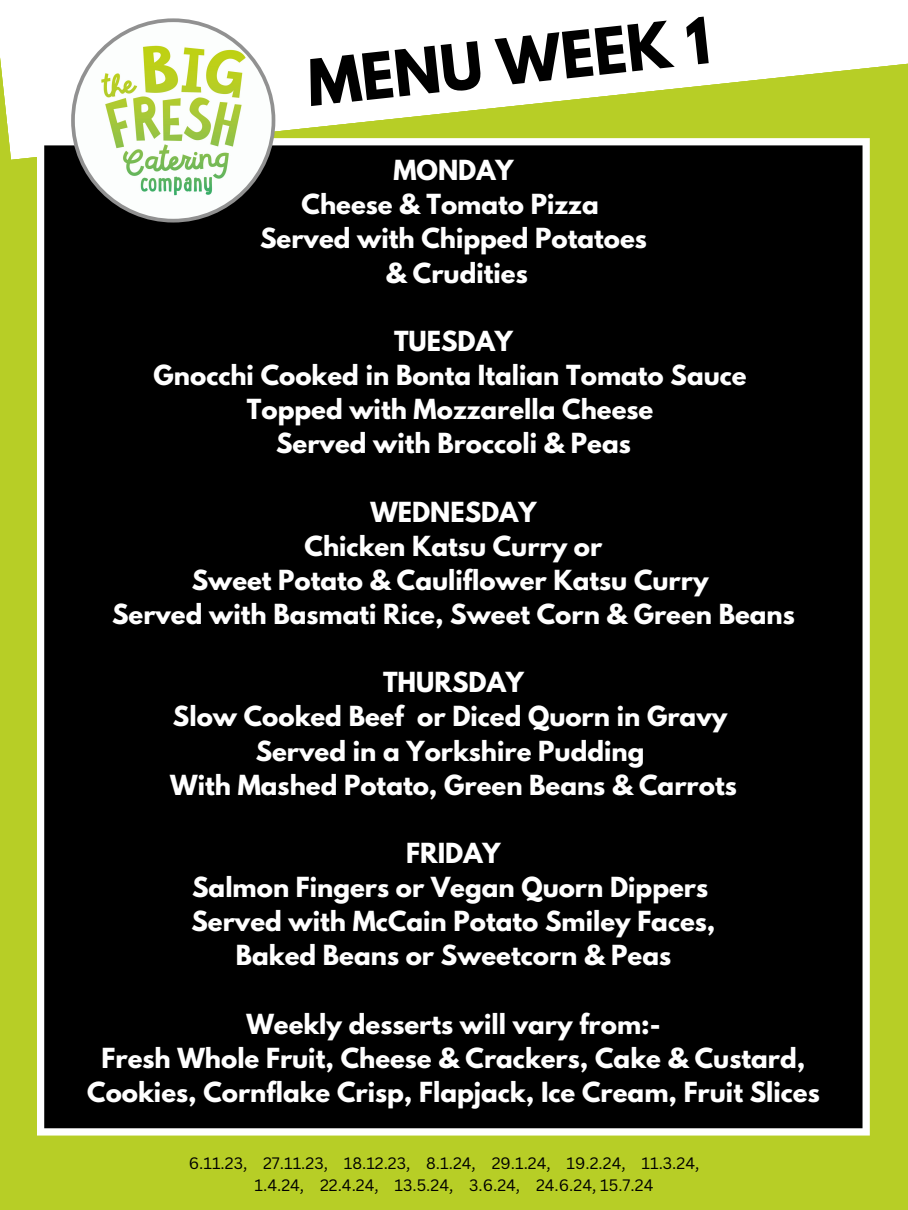
<style>
.page{position:relative;width:908px;height:1210px;background:#fff}
.page>*{position:absolute;margin:0;border:0;box-sizing:border-box;transform-origin:0 0}
.t1{font:700 56.7px "League Spartan";color:#000}
.t2{font:700 24.5px/34.1px "League Spartan";color:#fff;text-align:center}
.t3{font:16.1px "Canva Sans";color:#000}
</style>
<div class="page">
<div style="left:0;top:0;width:907px;height:1210px;background:#b7ce26"></div>
<svg style="left:0;top:0;width:907px;height:160px;fill:#fff"></svg>
<div style="left:37px;top:138px;width:832px;height:997px;background:#000"></div>
<svg style="left:71px;top:18px;width:204px;height:204px;background:#cad3b8"></svg>
<p class="t1" style="left:305px;top:55px;width:405px;rotate:-6deg">MENU WEEK 1</p>
<p class="t2" style="left:393px;top:156px;width:122px">MONDAY</p>
<p class="t2" style="left:301px;top:190px;width:298px">Cheese &amp; Tomato Pizza</p>
<p class="t2" style="left:260px;top:225px;width:388px">Served with Chipped Potatoes</p>
<p class="t2" style="left:386px;top:259px;width:143px">&amp; Crudities</p>
<p class="t2" style="left:394px;top:327px;width:120px">TUESDAY</p>
<p class="t2" style="left:154px;top:361px;width:594px">Gnocchi Cooked in Bonta Italian Tomato Sauce</p>
<p class="t2" style="left:247px;top:395px;width:408px">Topped with Mozzarella Cheese</p>
<p class="t2" style="left:276px;top:429px;width:356px">Served with Broccoli &amp; Peas</p>
<p class="t2" style="left:370px;top:498px;width:167px">WEDNESDAY</p>
<p class="t2" style="left:304px;top:532px;width:299px">Chicken Katsu Curry or</p>
<p class="t2" style="left:192px;top:566px;width:518px">Sweet Potato &amp; Cauliflower Katsu Curry</p>
<p class="t2" style="left:112px;top:600px;width:684px">Served with Basmati Rice, Sweet Corn &amp; Green Beans</p>
<p class="t2" style="left:383px;top:668px;width:142px">THURSDAY</p>
<p class="t2" style="left:173px;top:702px;width:555px">Slow Cooked Beef or Diced Quorn in Gravy</p>
<p class="t2" style="left:256px;top:736px;width:390px">Served in a Yorkshire Pudding</p>
<p class="t2" style="left:170px;top:771px;width:568px">With Mashed Potato, Green Beans &amp; Carrots</p>
<p class="t2" style="left:406px;top:839px;width:96px">FRIDAY</p>
<p class="t2" style="left:192px;top:873px;width:517px">Salmon Fingers or Vegan Quorn Dippers</p>
<p class="t2" style="left:191px;top:907px;width:525px">Served with McCain Potato Smiley Faces,</p>
<p class="t2" style="left:236px;top:941px;width:437px">Baked Beans or Sweetcorn &amp; Peas</p>
<p class="t2" style="left:246px;top:1009px;width:415px">Weekly desserts will vary from:-</p>
<p class="t2" style="left:87px;top:1044px;width:733px">Fresh Whole Fruit, Cheese &amp; Crackers, Cake &amp; Custard,<br>Cookies, Cornflake Crisp, Flapjack, Ice Cream, Fruit Slices</p>
<p class="t3" style="left:189px;top:1151px;width:512px">6.11.23, 27.11.23, 18.12.23, 8.1.24, 29.1.24, 19.2.24, 11.3.24,</p>
<p class="t3" style="left:254px;top:1173px;width:400px">1.4.24, 22.4.24, 13.5.24, 3.6.24, 24.6.24, 15.7.24</p>
</div>
